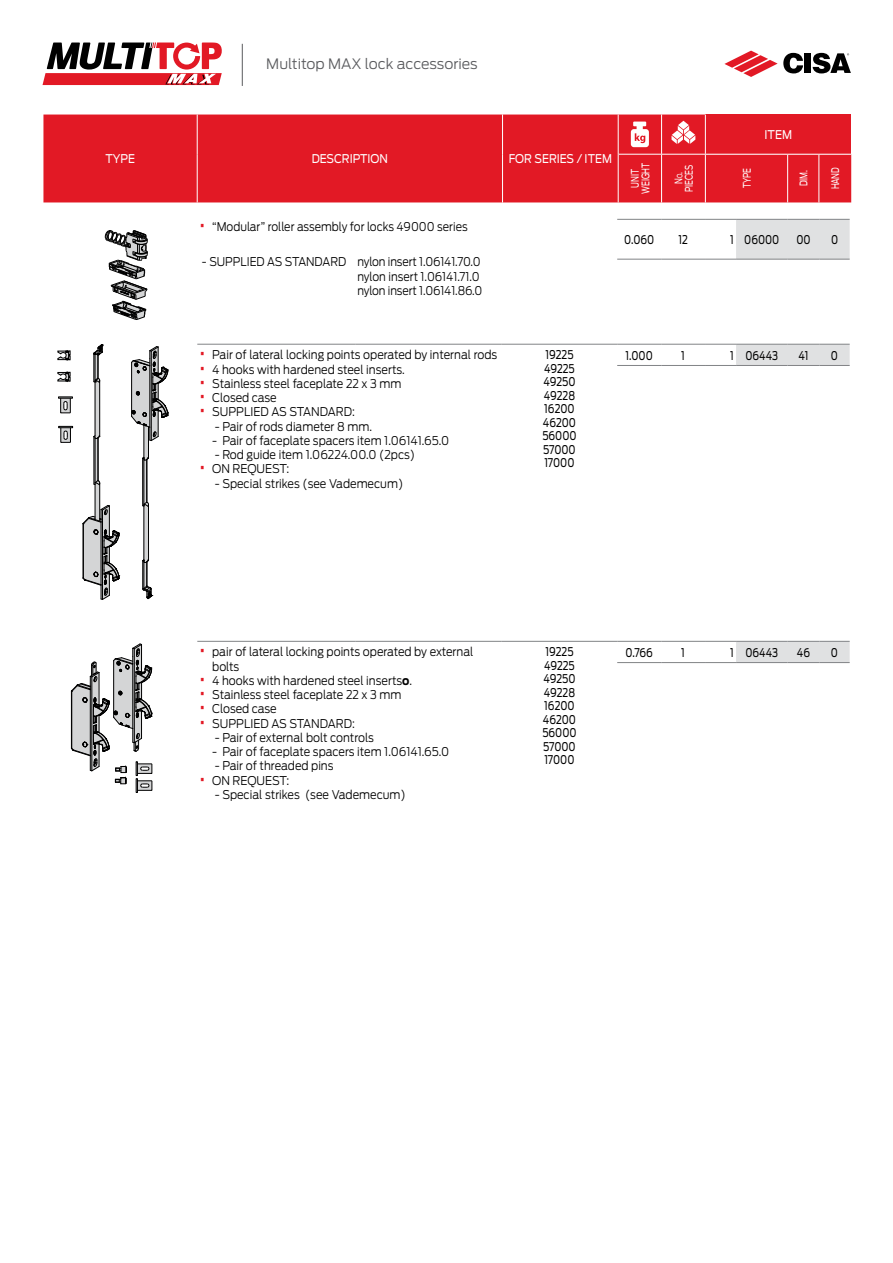
<style>
.page{position:relative;width:893px;height:1263px;background:#fff}
.page>*{position:absolute;margin:0;border:0;box-sizing:border-box;transform-origin:0 0}
.t1{font:300 14.25px "Antenna";color:#5a5b5e}
.t2{font:300 12px/14.2px "Antenna";color:#000;scale:.92 1}
.t3{font:12px/13.5px "Antenna";color:#000;scale:.8 1}
.t4{font:300 12px/14.2px "Antenna";color:#000;scale:.9 1}
.t5{font:12px "Antenna";color:#fff;scale:.89 1}
.t6{font:12px "Antenna";color:#fff;scale:.9 1}
.t7{font:10.5px/10.5px "Antenna";letter-spacing:-.02em;color:#fff;text-align:center;scale:.7 1}
.s1{font-weight:400;font-size:18px;color:#e21925}
.s2{font-size:7.35px}
.s3{font-weight:700}
</style>
<div class="page">
<svg style="left:736px;top:220px;width:114px;height:442px"></svg>
<hr style="left:617px;top:365px;width:44px;height:1px;background:#818386">
<hr style="left:661px;top:365px;width:44px;height:1px;background:#818386">
<hr style="left:705px;top:365px;width:31px;height:1px;background:#818386">
<hr style="left:736px;top:365px;width:51px;height:1px;background:#818386">
<hr style="left:787px;top:365px;width:32px;height:1px;background:#818386">
<hr style="left:819px;top:365px;width:31px;height:1px;background:#818386">
<hr style="left:502px;top:344px;width:115px;height:1px;background:#818386">
<hr style="left:617px;top:344px;width:44px;height:1px;background:#818386">
<hr style="left:661px;top:344px;width:44px;height:1px;background:#818386">
<hr style="left:705px;top:344px;width:31px;height:1px;background:#818386">
<hr style="left:736px;top:344px;width:51px;height:1px;background:#818386">
<hr style="left:787px;top:344px;width:32px;height:1px;background:#818386">
<hr style="left:819px;top:344px;width:31px;height:1px;background:#818386">
<hr style="left:617px;top:662px;width:44px;height:1px;background:#818386">
<hr style="left:661px;top:662px;width:44px;height:1px;background:#818386">
<hr style="left:705px;top:662px;width:31px;height:1px;background:#818386">
<hr style="left:736px;top:662px;width:51px;height:1px;background:#818386">
<hr style="left:787px;top:662px;width:32px;height:1px;background:#818386">
<hr style="left:819px;top:662px;width:31px;height:1px;background:#818386">
<hr style="left:502px;top:641px;width:115px;height:1px;background:#818386">
<hr style="left:617px;top:641px;width:44px;height:1px;background:#818386">
<hr style="left:661px;top:641px;width:44px;height:1px;background:#818386">
<hr style="left:705px;top:641px;width:31px;height:1px;background:#818386">
<hr style="left:736px;top:641px;width:51px;height:1px;background:#818386">
<hr style="left:787px;top:641px;width:32px;height:1px;background:#818386">
<hr style="left:819px;top:641px;width:31px;height:1px;background:#818386">
<hr style="left:617px;top:219px;width:44px;height:1px;background:#818386">
<hr style="left:661px;top:219px;width:44px;height:1px;background:#818386">
<hr style="left:705px;top:219px;width:31px;height:1px;background:#818386">
<hr style="left:736px;top:219px;width:51px;height:1px;background:#818386">
<hr style="left:787px;top:219px;width:32px;height:1px;background:#818386">
<hr style="left:819px;top:219px;width:31px;height:1px;background:#818386">
<hr style="left:617px;top:259px;width:44px;height:1px;background:#818386">
<hr style="left:661px;top:259px;width:44px;height:1px;background:#818386">
<hr style="left:705px;top:259px;width:31px;height:1px;background:#818386">
<hr style="left:736px;top:259px;width:51px;height:1px;background:#818386">
<hr style="left:787px;top:259px;width:32px;height:1px;background:#818386">
<hr style="left:819px;top:259px;width:31px;height:1px;background:#818386">
<hr style="left:197px;top:344px;width:158px;height:1px;background:#818386">
<hr style="left:355px;top:344px;width:147px;height:1px;background:#818386">
<hr style="left:197px;top:641px;width:158px;height:1px;background:#818386">
<hr style="left:355px;top:641px;width:147px;height:1px;background:#818386">
<svg style="left:105px;top:230px;width:43px;height:90px"></svg>
<hr style="left:242px;top:44px;width:1px;height:42px;background:#5a5b5e">
<div style="left:43px;top:115px;width:808px;height:87px;background:#e21925"></div>
<svg style="left:724px;top:51px;width:79px;height:26px"></svg>
<div style="left:805px;top:53px;width:6px;height:20px;background:#000"></div>
<svg style="left:813px;top:53px;width:38px;height:20px"></svg>
<svg style="left:43px;top:43px;width:179px;height:42px"></svg>
<svg style="left:71px;top:644px;width:82px;height:148px"></svg>
<svg style="left:83px;top:344px;width:37px;height:256px"></svg>
<svg style="left:131px;top:346px;width:38px;height:253px"></svg>
<svg style="left:58px;top:372px;width:12px;height:10px"></svg>
<svg style="left:58px;top:350px;width:12px;height:10px"></svg>
<svg style="left:58px;top:397px;width:15px;height:16px"></svg>
<svg style="left:58px;top:426px;width:15px;height:17px"></svg>
<p class="t1" style="left:266px;top:56px;width:213px">Multitop MAX lock accessories</p>
<p class="t5" style="left:106px;top:151px;width:35px">TYPE</p>
<p class="t5" style="left:312px;top:151px;width:87px">DESCRIPTION</p>
<p class="t5" style="left:509px;top:151px;width:117px">FOR SERIES / ITEM</p>
<p class="t4" style="left:199px;top:220px;width:300px"><span class="s1">•</span> “Modular” roller assembly for locks 49000 series</p>
<p class="t4" style="left:357px;top:255px;width:140px;text-indent:-155px">- SUPPLIED AS STANDARD nylon insert 1.06141.70.0 nylon insert 1.06141.71.0 nylon insert 1.06141.86.0</p>
<p class="t6" style="left:764px;top:127px;width:32px">ITEM</p>
<p class="t7" style="left:630px;top:194px;width:45px;rotate:-90deg">UNIT<br>WEIGHT</p>
<p class="t7" style="left:673px;top:192px;width:40px;rotate:-90deg">N<span class="s2">o</span>.<br>PIECES</p>
<p class="t7" style="left:741px;top:188px;width:30px;rotate:-90deg">TYPE</p>
<p class="t7" style="left:798px;top:186px;width:24px;rotate:-90deg">DIM.</p>
<p class="t7" style="left:830px;top:189px;width:33px;rotate:-90deg">HAND</p>
<p class="t3" style="left:624px;top:233px;width:39px">0.060</p>
<p class="t3" style="left:678px;top:233px;width:13px">12</p>
<p class="t3" style="left:730px;top:233px;width:63px">1 06000</p>
<p class="t3" style="left:796px;top:233px;width:19px">00</p>
<p class="t3" style="left:831px;top:233px;width:10px">0</p>
<p class="t2" style="left:199px;top:348px;width:325px"><span class="s1">•</span> Pair of lateral locking points operated by internal rods</p>
<p class="t2" style="left:199px;top:362px;width:225px"><span class="s1">•</span> 4 hooks with hardened steel inserts.</p>
<p class="t2" style="left:199px;top:376px;width:221px"><span class="s1">•</span> Stainless steel faceplate 22 x 3 mm</p>
<p class="t2" style="left:199px;top:391px;width:86px"><span class="s1">•</span> Closed case</p>
<p class="t2" style="left:199px;top:405px;width:170px"><span class="s1">•</span> SUPPLIED AS STANDARD:</p>
<p class="t2" style="left:215px;top:419px;width:172px">- Pair of rods diameter 8 mm.</p>
<p class="t2" style="left:212px;top:433px;width:259px">- Pair of faceplate spacers item 1.06141.65.0</p>
<p class="t2" style="left:215px;top:448px;width:219px">- Rod guide item 1.06224.00.0 (2pcs)</p>
<p class="t2" style="left:199px;top:462px;width:99px"><span class="s1">•</span> ON REQUEST:</p>
<p class="t2" style="left:215px;top:476px;width:206px">- Special strikes (see Vademecum)</p>
<p class="t3" style="left:542px;top:348px;width:44px">19225<br>49225<br>49250<br>49228<br>16200<br>46200<br>56000<br>57000<br>17000</p>
<p class="t3" style="left:626px;top:348px;width:36px">1.000</p>
<p class="t3" style="left:681px;top:348px;width:6px">1</p>
<p class="t3" style="left:730px;top:348px;width:61px">1 06443</p>
<p class="t3" style="left:798px;top:348px;width:14px">41</p>
<p class="t3" style="left:831px;top:348px;width:10px">0</p>
<p class="t2" style="left:212px;top:645px;width:286px;text-indent:-13px"><span class="s1">•</span> pair of lateral locking points operated by external bolts</p>
<p class="t2" style="left:199px;top:673px;width:233px"><span class="s1">•</span> 4 hooks with hardened steel inserts<span class="s3">o</span>.</p>
<p class="t2" style="left:199px;top:688px;width:221px"><span class="s1">•</span> Stainless steel faceplate 22 x 3 mm</p>
<p class="t2" style="left:199px;top:702px;width:86px"><span class="s1">•</span> Closed case</p>
<p class="t2" style="left:199px;top:716px;width:170px"><span class="s1">•</span> SUPPLIED AS STANDARD:</p>
<p class="t2" style="left:215px;top:730px;width:175px">- Pair of external bolt controls</p>
<p class="t2" style="left:212px;top:745px;width:259px">- Pair of faceplate spacers item 1.06141.65.0</p>
<p class="t2" style="left:215px;top:759px;width:131px">- Pair of threaded pins</p>
<p class="t2" style="left:199px;top:773px;width:99px"><span class="s1">•</span> ON REQUEST:</p>
<p class="t2" style="left:215px;top:787px;width:209px">- Special strikes (see Vademecum)</p>
<p class="t3" style="left:542px;top:645px;width:44px">19225<br>49225<br>49250<br>49228<br>16200<br>46200<br>56000<br>57000<br>17000</p>
<p class="t3" style="left:625px;top:645px;width:36px">0.766</p>
<p class="t3" style="left:681px;top:645px;width:6px">1</p>
<p class="t3" style="left:730px;top:645px;width:61px">1 06443</p>
<p class="t3" style="left:797px;top:645px;width:18px">46</p>
<p class="t3" style="left:831px;top:645px;width:10px">0</p>
</div>
